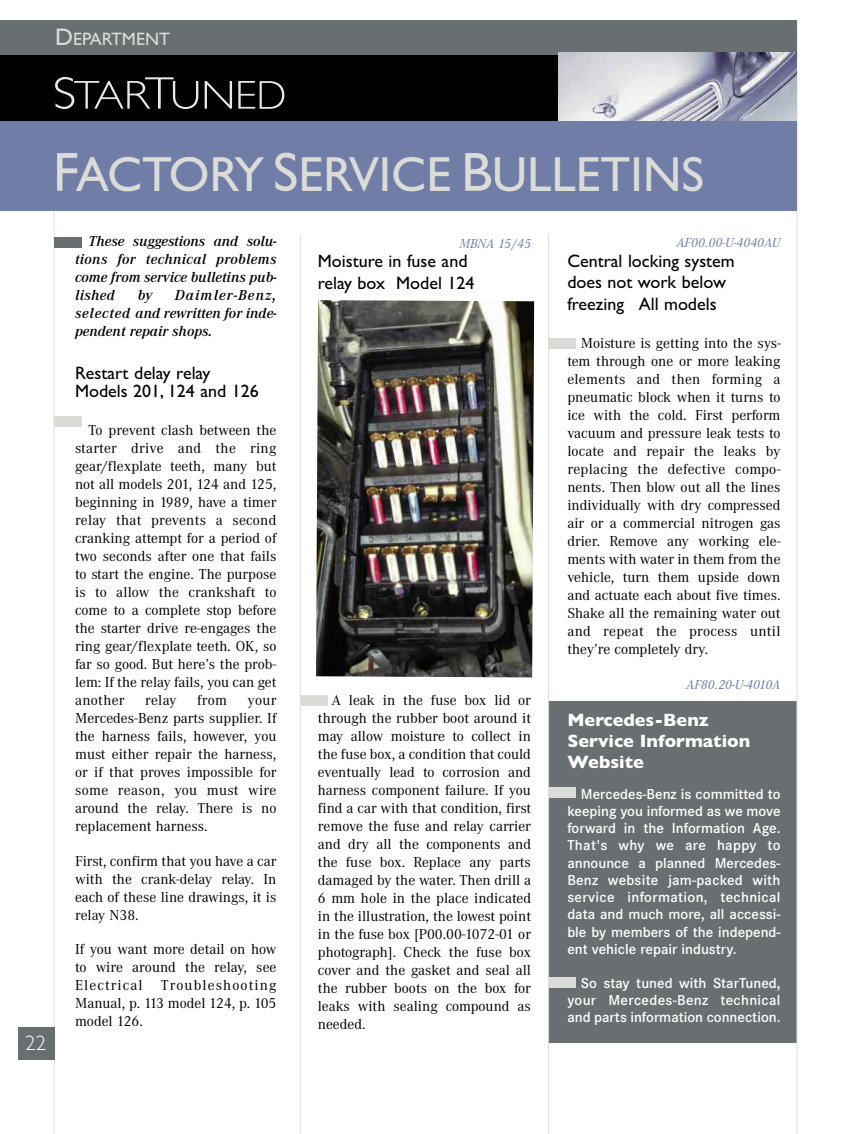
<style>
.page{position:relative;width:851px;height:1134px;background:#fff}
.page>*{position:absolute;margin:0;border:0;box-sizing:border-box;transform-origin:0 0}
.t1{font:49.5px "Gill Sans";color:#dbdcd8}
.t2{font:300 21px "Gill Sans";color:#fff}
.t3{font:18px/21.6px "Gill Sans";color:#000}
.t4{font:700 18px/21px "Gill Sans";color:#fff}
.t5{font:18px "Gill Sans";color:#dbdcd8}
.t6{font:15px/18px "Corporate A";color:#000;text-align:justify}
.t7{font:600 15px/17.2px "Corporate S";color:#fff;text-align:justify}
.t8{font:italic 600 15px/18px "Corporate A";color:#000;text-align:justify}
.t9{font:italic 13.5px "Corporate A";color:#707da6}
.s1{font-size:24px}
.s2{font-size:55.35px}
</style>
<div class="page">
<div style="left:548px;top:701px;width:248px;height:342px;background:#696e70"></div>
<hr style="left:796px;top:22px;width:1px;height:1112px;background:#dbdcd8">
<hr style="left:54px;top:38px;width:1px;height:1096px;background:#dbdcd8">
<div style="left:18px;top:1028px;width:37px;height:32px;background:#696e70"></div>
<div style="left:0;top:20px;width:796px;height:35px;background:#696e70"></div>
<div style="left:0;top:55px;width:563px;height:70px;background:#000"></div>
<svg style="left:55px;top:77px;width:143px;height:32px"></svg>
<svg style="left:205px;top:81px;width:27px;height:28px"></svg>
<svg style="left:238px;top:81px;width:46px;height:28px"></svg>
<img style="left:559px;top:53px;width:237px;height:68px">
<div style="left:0;top:121px;width:796px;height:90px;background:#707da6"></div>
<hr style="left:548px;top:234px;width:1px;height:900px;background:#dbdcd8">
<hr style="left:300px;top:234px;width:1px;height:900px;background:#dbdcd8">
<div style="left:54px;top:416px;width:28px;height:11px;background:#dbdcd8"></div>
<div style="left:54px;top:237px;width:28px;height:11px;background:#696e70"></div>
<div style="left:300px;top:695px;width:28px;height:11px;background:#dbdcd8"></div>
<img style="left:316px;top:300px;width:218px;height:377px">
<div style="left:548px;top:787px;width:28px;height:11px;background:#dbdcd8"></div>
<div style="left:548px;top:338px;width:28px;height:11px;background:#dbdcd8"></div>
<div style="left:548px;top:977px;width:28px;height:10px;background:#dbdcd8"></div>
<p class="t5" style="left:55px;top:28px;width:116px"><span class="s1">D</span>EPARTMENT</p>
<h1 class="t1" style="left:53px;top:145px;width:652px"><span class="s2">F</span>ACTORY <span class="s2">S</span>ERVICE <span class="s2">B</span>ULLETINS</h1>
<h2 class="t2" style="left:25px;top:1030px;width:22px">22</h2>
<p class="t8" style="left:75px;top:232px;width:203px;text-indent:13px">These suggestions and solu&shy;tions for technical problems come from service bulletins pub&shy;lished</p>
<p class="t8" style="left:75px;top:286px;width:203px;text-indent:100px">Daimler-Benz, selected and rewritten for inde&shy;pendent repair shops.</p>
<p class="t3" style="left:75px;top:364px;width:185px;line-height:18px">Restart delay relay<br>Models 201, 124 and 126</p>
<p class="t6" style="left:75px;top:421px;width:203px;text-indent:14px">To prevent clash between the starter drive and the ring gear/flexplate teeth, many but not all models 201, 124 and 125, beginning in 1989, have a timer relay that prevents a second cranking attempt for a period of two seconds after one that fails to start the engine. The purpose is to allow the crankshaft to come to a complete stop before the starter drive re-engages the ring gear/flexplate teeth. OK, so far so good. But here’s the prob&shy;lem: If the relay fails, you can get another</p>
<p class="t8" style="left:138px;top:286px;width:16px">by</p>
<p class="t6" style="left:145px;top:691px;width:33px">relay</p>
<p class="t6" style="left:197px;top:691px;width:32px">from</p>
<p class="t6" style="left:75px;top:691px;width:203px;text-indent:172px">your Mercedes-Benz parts supplier. If the harness fails, however, you must either repair the harness, or if that proves impossible for some reason, you must wire around the relay. There is no replacement harness.</p>
<p class="t6" style="left:75px;top:852px;width:203px">First, confirm that you have a car with the crank-delay relay. In each of these line drawings, it is relay N38.</p>
<p class="t6" style="left:75px;top:940px;width:203px">If you want more detail on how to wire around the relay, see Electrical Troubleshooting Manual, p. 113 model 124, p. 105 model 126.</p>
<p class="t9" style="left:459px;top:235px;width:73px">MBNA 15/45</p>
<p class="t3" style="left:318px;top:250px;width:158px">Moisture in fuse and relay box Model 124</p>
<p class="t6" style="left:318px;top:691px;width:215px;text-indent:14px">A leak in the fuse box lid or through the rubber boot around it may allow moisture to collect in the fuse box, a condition that could eventually lead to corrosion and harness component failure. If you find a car with that condition, first remove the fuse and relay carrier and dry all the components and the fuse box. Replace any parts damaged by the water. Then drill a 6 mm hole in the place indicated in the illustration, the lowest point in the fuse box [P00.00-1072-01 or photograph]. Check the fuse box cover and the gasket and seal all the rubber boots on the box for leaks with sealing compound as needed.</p>
<p class="t9" style="left:676px;top:235px;width:106px">AF00.00-U-4040AU</p>
<p class="t3" style="left:567px;top:250px;width:169px">Central locking system does not work below freezing All models</p>
<p class="t6" style="left:567px;top:334px;width:215px;text-indent:14px">Moisture is getting into the sys&shy;tem through one or more leaking elements and then forming a pneumatic block when it turns to ice with the cold. First perform vacuum and pressure leak tests to locate and repair the leaks by replacing the defective compo&shy;nents. Then blow out all the lines individually with dry compressed air or a commercial nitrogen gas drier. Remove any working ele&shy;ments with water in them from the vehicle, turn them upside down and actuate each about five times.<br>Shake all the remaining water out and repeat the process until they’re completely dry.</p>
<p class="t9" style="left:686px;top:676px;width:96px">AF80.20-U-4010A</p>
<p class="t4" style="left:567px;top:709px;width:184px">Mercedes-Benz<br>Service Information<br>Website</p>
<p class="t7" style="left:567px;top:785px;width:215px;text-indent:14px">Mercedes-Benz is committed to keeping you informed as we move forward in the Information Age.<br>That's why we are happy to announce a planned Mercedes-Benz website jam-packed with service information, technical data and much more, all accessi&shy;ble by members of the independ&shy;ent vehicle repair industry.</p>
<p class="t7" style="left:567px;top:974px;width:215px;text-indent:14px">So stay tuned with StarTuned, your Mercedes-Benz technical and parts information connection.</p>
</div>
